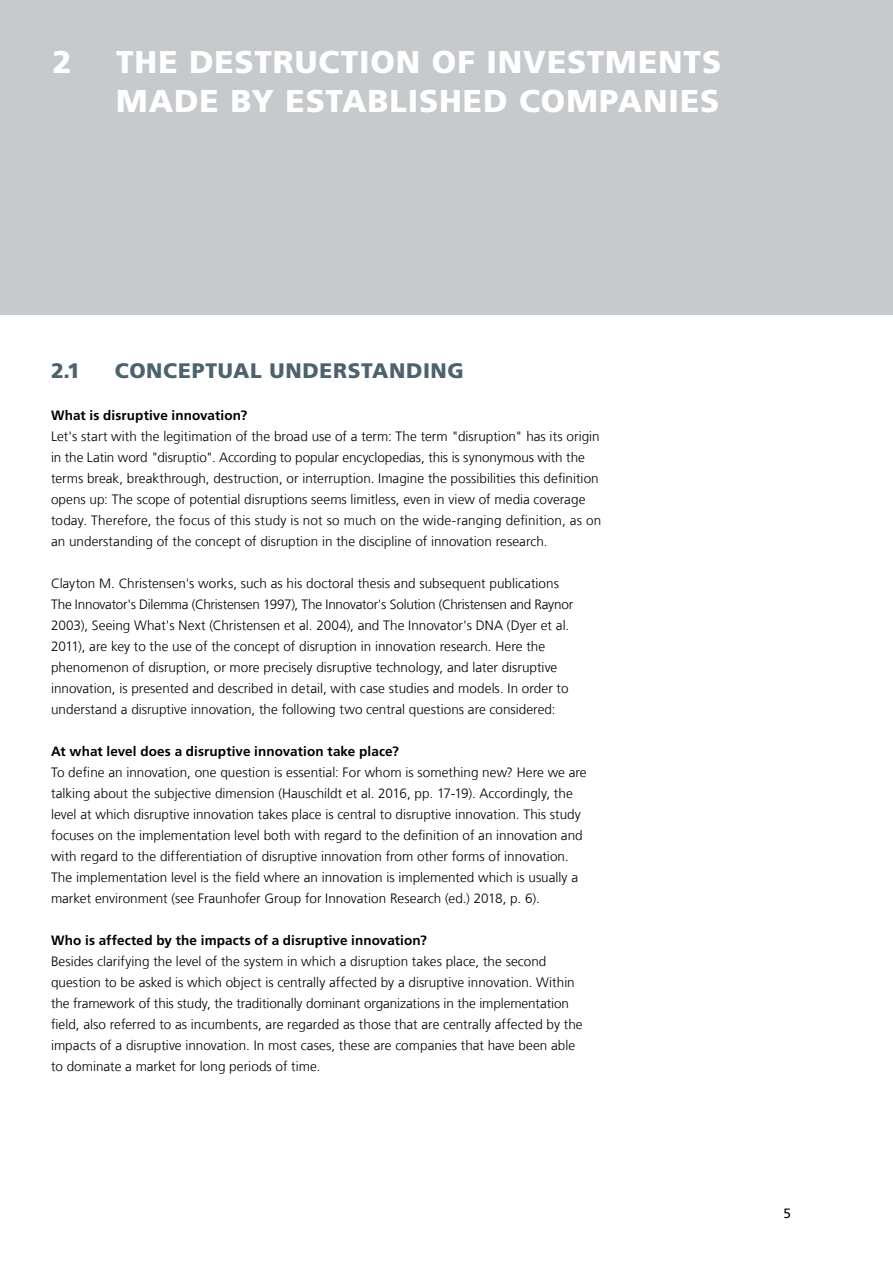
<style>
.page{position:relative;width:893px;height:1263px;background:#fff}
.page>*{position:absolute;margin:0;border:0;box-sizing:border-box;transform-origin:0 0}
.t1{font:900 31.5px/39px "Frutiger LT Com";letter-spacing:.03em;color:#fff}
.t2{font:900 21px "Frutiger LT Com";letter-spacing:.03em;color:#4c626c}
.t3{font:300 13.5px/21px "Frutiger LT Com";color:#000}
.t4{font:700 13.5px "Frutiger LT Com";letter-spacing:.005em;color:#000}
.t5{font:13.5px "Frutiger LT Com";color:#000}
</style>
<div class="page">
<div style="left:0;top:0;width:893px;height:315px;background:#c7cacc"></div>
<h1 class="t1" style="left:52px;top:42px;width:21px">2</h1>
<h1 class="t1" style="left:116px;top:42px;width:607px">THE DESTRUCTION OF INVESTMENTS<br>MADE BY ESTABLISHED COMPANIES</h1>
<h2 class="t2" style="left:51px;top:358px;width:30px">2.1</h2>
<h2 class="t2" style="left:115px;top:358px;width:351px">CONCEPTUAL UNDERSTANDING</h2>
<p class="t4" style="left:51px;top:407px;width:198px">What is disruptive innovation?</p>
<p class="t3" style="left:51px;top:426px;width:552px">Let's start with the legitimation of the broad use of a term: The term "disruption" has its origin in the Latin word "disruptio". According to popular encyclopedias, this is synonymous with the terms break, breakthrough, destruction, or interruption. Imagine the possibilities this definition opens up: The scope of potential disruptions seems limitless, even in view of media coverage today. Therefore, the focus of this study is not so much on the wide-ranging definition, as on an understanding of the concept of disruption in the discipline of innovation research.</p>
<p class="t3" style="left:51px;top:573px;width:524px">Clayton M. Christensen's works, such as his doctoral thesis and subsequent publications The Innovator's Dilemma (Christensen 1997), The Innovator's Solution (Christensen and Raynor 2003), Seeing What's Next (Christensen et al. 2004), and The Innovator's DNA (Dyer et al.<br>2011), are key to the use of the concept of disruption in innovation research. Here the phenomenon of disruption, or more precisely disruptive technology, and later disruptive innovation, is presented and described in detail, with case studies and models. In order to understand a disruptive innovation, the following two central questions are considered:</p>
<p class="t4" style="left:51px;top:743px;width:349px">At what level does a disruptive innovation take place?</p>
<p class="t3" style="left:51px;top:762px;width:537px">To define an innovation, one question is essential: For whom is something new? Here we are talking about the subjective dimension (Hauschildt et al. 2016, pp. 17-19). Accordingly, the level at which disruptive innovation takes place is central to disruptive innovation. This study focuses on the implementation level both with regard to the definition of an innovation and with regard to the differentiation of disruptive innovation from other forms of innovation.<br>The implementation level is the field where an innovation is implemented which is usually a market environment (see Fraunhofer Group for Innovation Research (ed.) 2018, p. 6).</p>
<p class="t4" style="left:51px;top:932px;width:377px">Who is affected by the impacts of a disruptive innovation?</p>
<p class="t3" style="left:51px;top:951px;width:533px">Besides clarifying the level of the system in which a disruption takes place, the second question to be asked is which object is centrally affected by a disruptive innovation. Within the framework of this study, the traditionally dominant organizations in the implementation field, also referred to as incumbents, are regarded as those that are centrally affected by the impacts of a disruptive innovation. In most cases, these are companies that have been able to dominate a market for long periods of time.</p>
<p class="t5" style="left:783px;top:1205px;width:9px">5</p>
</div>
